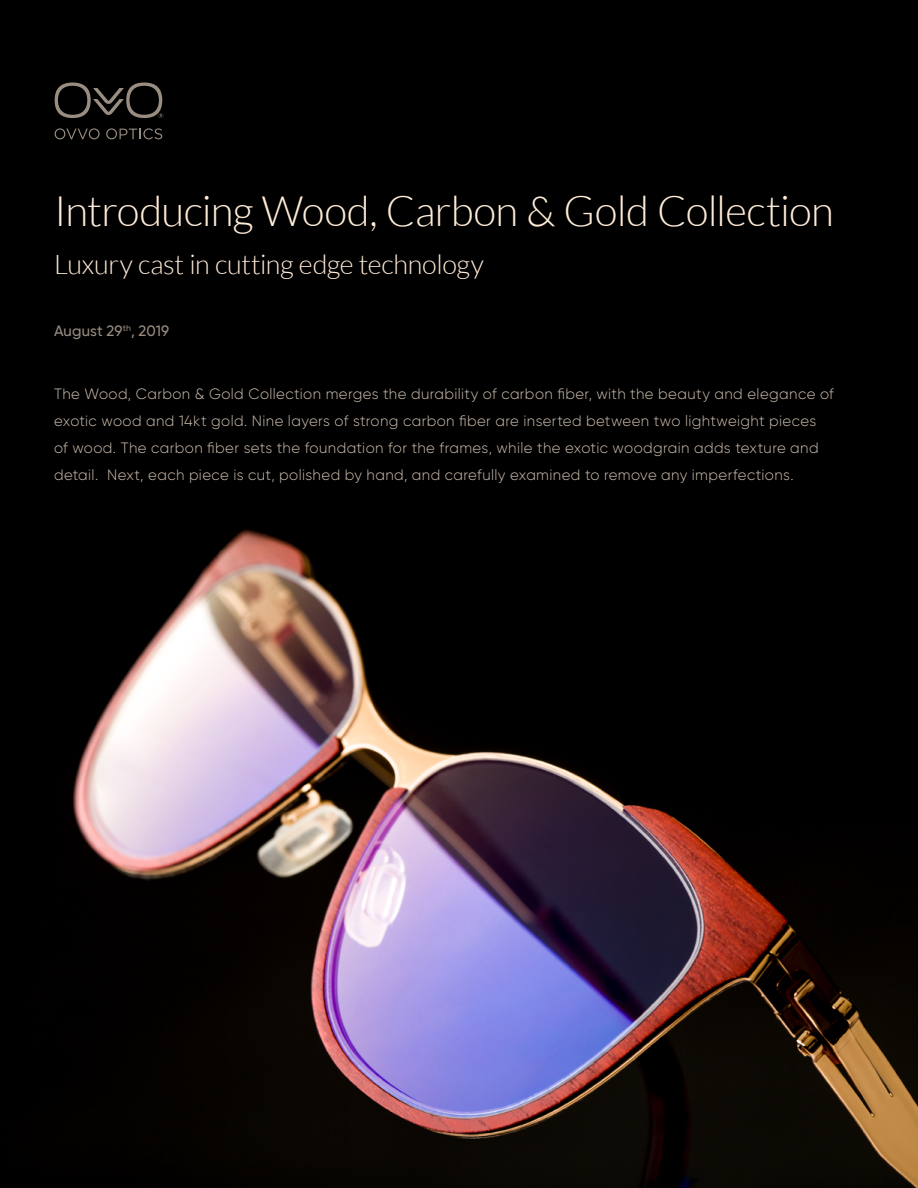
<style>
.page{position:relative;width:918px;height:1188px;background:#fff}
.page>*{position:absolute;margin:0;border:0;box-sizing:border-box;transform-origin:0 0}
.t1{font:300 42px "Lato";letter-spacing:-.02em;color:#ffecd8}
.t2{font:300 27px "Lato";letter-spacing:-.01em;color:#ffecd8}
.t3{font:300 15px/27px "Gilroy";letter-spacing:.025em;color:#ffecd8}
.t4{font:500 15px "Gilroy";letter-spacing:.005em;color:#ffecd8}
</style>
<div class="page">
<img style="left:0;top:0;width:918px;height:1188px">
<svg style="left:55px;top:82px;width:108px;height:36px;background:#272421"></svg>
<svg style="left:106px;top:128px;width:56px;height:11px"></svg>
<svg style="left:55px;top:128px;width:45px;height:11px"></svg>
<h1 class="t1" style="left:54px;top:188px;width:781px">Introducing Wood, Carbon &amp; Gold Collection</h1>
<h2 class="t2" style="left:54px;top:249px;width:432px">Luxury cast in cutting edge technology</h2>
<p class="t4" style="left:54px;top:322px;width:117px">August 29<sup>th</sup>, 2019</p>
<p class="t3" style="left:54px;top:380px;width:781px">The Wood, Carbon &amp; Gold Collection merges the durability of carbon fiber, with the beauty and elegance of exotic wood and 14kt gold. Nine layers of strong carbon fiber are inserted between two lightweight pieces of wood. The carbon fiber sets the foundation for the frames, while the exotic woodgrain adds texture and detail. Next, each piece is cut, polished by hand, and carefully examined to remove any imperfections.</p>
</div>
